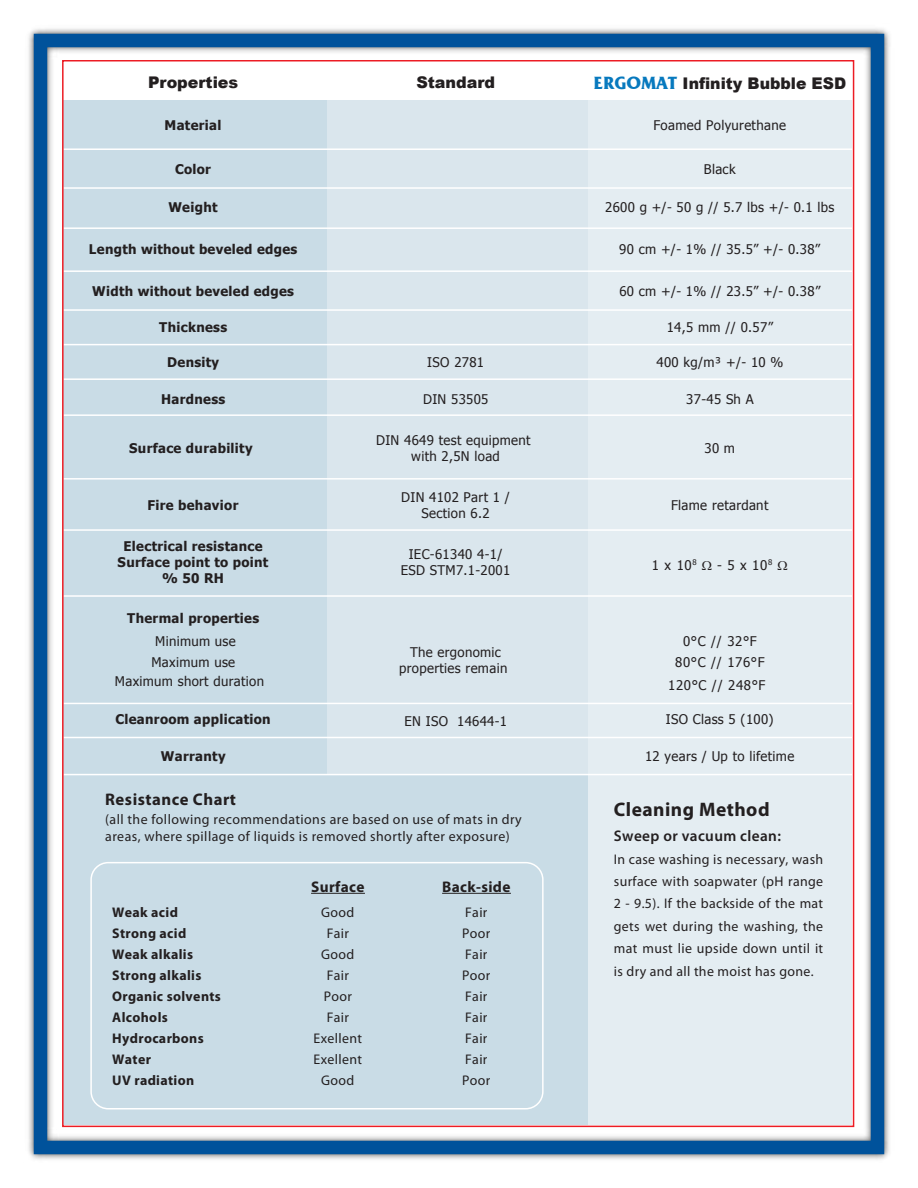
<style>
.page{position:relative;width:918px;height:1188px;background:#fff}
.page>*{position:absolute;margin:0;border:0;box-sizing:border-box;transform-origin:0 0}
.t1{font:700 19.65px "Myriad Pro";letter-spacing:.025em;color:#231f20}
.t2{font:700 16.8px "Myriad Pro";letter-spacing:.03em;color:#231f20}
.t3{font:900 16.05px "Arial";color:#231f20}
.t4{font:600 15.45px "Myriad Pro";letter-spacing:.025em;color:#231f20}
.t5{font:700 15.45px "Myriad Pro";letter-spacing:.025em;color:#231f20}
.t6{font:13.95px/21px "Myriad Pro";letter-spacing:.025em;color:#231f20}
.t7{font:700 13.95px/21px "Myriad Pro";letter-spacing:.025em;color:#231f20}
.t8{font:13.35px/15.9px "Tahoma";letter-spacing:.025em;color:#231f20;text-align:center}
.t9{font:700 13.35px/15.9px "Tahoma";letter-spacing:.025em;color:#231f20;text-align:center}
.s1{font-family:"Friz Quadrata IT Cby BT";font-weight:700;font-size:18.15px;color:#0779be}
</style>
<div class="page">
<img style="left:28px;top:28px;width:862px;height:1132px">
<div style="left:34px;top:34px;width:850px;height:1120px;border:14px solid #00529b"></div>
<svg style="left:702px;top:560px;width:10px;height:10px"></svg>
<svg style="left:778px;top:560px;width:9px;height:10px"></svg>
<p class="t3" style="left:148px;top:71px;width:92px">Properties</p>
<p class="t3" style="left:416px;top:71px;width:80px">Standard</p>
<p class="t3" style="left:593px;top:72px;width:254px"><span class="s1">ERGOMAT</span> Infinity Bubble ESD</p>
<p class="t9" style="left:165px;top:117px;width:58px">Material</p>
<p class="t8" style="left:653px;top:117px;width:134px">Foamed Polyurethane</p>
<p class="t9" style="left:175px;top:160px;width:38px">Color</p>
<p class="t8" style="left:704px;top:160px;width:33px">Black</p>
<p class="t9" style="left:168px;top:199px;width:51px">Weight</p>
<p class="t8" style="left:605px;top:199px;width:231px">2600 g +/- 50 g // 5.7 lbs +/- 0.1 lbs</p>
<p class="t9" style="left:89px;top:240px;width:210px">Length without beveled edges</p>
<p class="t8" style="left:619px;top:241px;width:202px">90 cm +/- 1% // 35.5” +/- 0.38”</p>
<p class="t9" style="left:92px;top:283px;width:203px">Width without beveled edges</p>
<p class="t8" style="left:619px;top:283px;width:202px">60 cm +/- 1% // 23.5” +/- 0.38”</p>
<p class="t9" style="left:159px;top:318px;width:69px">Thickness</p>
<p class="t8" style="left:667px;top:318px;width:108px">14,5 mm // 0.57”</p>
<p class="t9" style="left:167px;top:353px;width:54px">Density</p>
<p class="t8" style="left:427px;top:353px;width:58px">ISO 2781</p>
<p class="t8" style="left:657px;top:353px;width:128px">400 kg/m³ +/- 10 %</p>
<p class="t9" style="left:161px;top:391px;width:66px">Hardness</p>
<p class="t8" style="left:423px;top:391px;width:67px">DIN 53505</p>
<p class="t8" style="left:686px;top:391px;width:69px">37-45 Sh A</p>
<p class="t8" style="left:376px;top:431px;width:156px">DIN 4649 test equipment with 2,5N load</p>
<p class="t9" style="left:129px;top:439px;width:125px">Surface durability</p>
<p class="t8" style="left:704px;top:440px;width:32px">30 m</p>
<p class="t9" style="left:148px;top:496px;width:92px">Fire behavior</p>
<p class="t8" style="left:401px;top:488px;width:110px">DIN 4102 Part 1 /<br>Section 6.2</p>
<p class="t8" style="left:671px;top:496px;width:99px">Flame retardant</p>
<p class="t9" style="left:118px;top:538px;width:152px">Electrical resistance<br>Surface point to point % 50 RH</p>
<p class="t8" style="left:401px;top:546px;width:111px">IEC-61340 4-1/<br>ESD STM7.1-2001</p>
<p class="t9" style="left:127px;top:610px;width:133px">Thermal properties</p>
<p class="t8" style="left:151px;top:630px;width:86px;line-height:20.7px;text-align:left">Minimum use<br>Maximum use</p>
<p class="t8" style="left:115px;top:673px;width:151px">Maximum short duration</p>
<p class="t8" style="left:399px;top:644px;width:110px">The ergonomic properties remain</p>
<p class="t8" style="left:652px;top:556px;width:46px">1 x 10<sup>8</sup></p>
<p class="t8" style="left:717px;top:556px;width:57px">-5x10<sup>8</sup></p>
<p class="t8" style="left:675px;top:630px;width:91px;line-height:20.7px">0°C // 32°F<br>80°C // 176°F</p>
<p class="t8" style="left:668px;top:677px;width:99px">120°C // 248°F</p>
<p class="t9" style="left:115px;top:710px;width:157px">Cleanroom application</p>
<p class="t8" style="left:666px;top:711px;width:109px">ISO Class 5 (100)</p>
<p class="t8" style="left:404px;top:713px;width:104px">EN ISO 14644-1</p>
<p class="t9" style="left:161px;top:747px;width:66px">Warranty</p>
<p class="t2" style="left:105px;top:788px;width:132px">Resistance Chart</p>
<p class="t6" style="left:105px;top:811px;width:418px;line-height:16.8px">(all the following recommendations are based on use of mats in dry areas, where spillage of liquids is removed shortly after exposure)</p>
<p class="t7" style="left:112px;top:901px;width:110px">Weak acid<br>Strong acid<br>Weak alkalis<br>Strong alkalis<br>Organic solvents<br>Alcohols<br>Hydrocarbons<br>Water<br>UV radiation</p>
<p class="t5" style="left:311px;top:876px;width:55px">Surface</p>
<p class="t6" style="left:314px;top:902px;width:50px;text-align:center">Good<br>Fair<br>Good<br>Fair<br>Poor<br>Fair<br>Exellent<br>Exellent<br>Good</p>
<p class="t5" style="left:442px;top:876px;width:70px">Back-side</p>
<p class="t6" style="left:462px;top:902px;width:30px">Fair<br>Poor<br>Fair<br>Poor<br>Fair<br>Fair<br>Fair<br>Fair<br>Poor</p>
<p class="t8" style="left:645px;top:747px;width:151px">12 years / Up to lifetime</p>
<h1 class="t1" style="left:614px;top:797px;width:157px">Cleaning Method</h1>
<p class="t4" style="left:614px;top:826px;width:169px">Sweep or vacuum clean:</p>
<p class="t6" style="left:614px;top:848px;width:211px;line-height:22.4px;text-align:justify">In case washing is necessary, wash surface with soapwater (pH range 2 - 9.5). If the backside of the mat gets wet during the washing, the mat must lie upside down until it is dry and all the moist has gone.</p>
</div>
